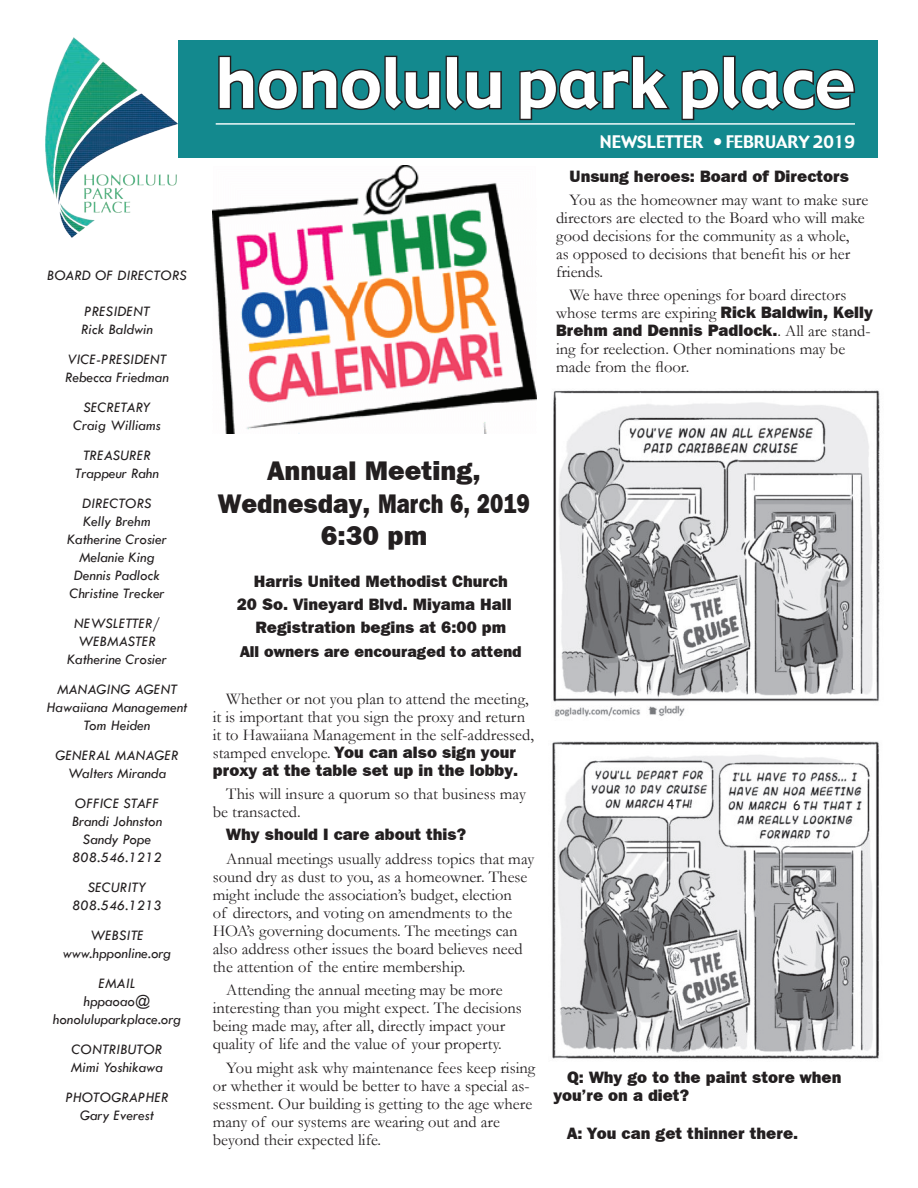
<style>
.page{position:relative;width:918px;height:1188px;background:#fff}
.page>*{position:absolute;margin:0;border:0;box-sizing:border-box;transform-origin:0 0}
.t1{font:67.8px "Gadget";color:#fff}
.t2{font:800 27px/32.4px "Franklin Gothic IT Cby BT";color:#231f20;text-align:center}
.t3{font:16.95px "Gadget";color:#fff}
.t4{font:16.5px/18px "Garamond";color:#231f20}
.t5{font:800 16.5px/18px "Franklin Gothic IT Cby BT";color:#231f20}
.t6{font:800 15.75px "Franklin Gothic IT Cby BT";color:#231f20}
.t7{font:italic 15px/18px "Tw Cen";color:#231f20;text-align:center}
.t8{font:12.6px "Comic Sans MS";color:#231f20}
.s1{font-family:"Franklin Gothic IT Cby BT";font-weight:800}
.s2{font-family:"Garamond";font-weight:400}
</style>
<div class="page">
<div style="left:87px;top:40px;width:791px;height:118px;background:#13898e"></div>
<img style="left:45px;top:37px;width:132px;height:201px">
<hr style="left:216px;top:123px;width:639px;height:2px;background:#fff">
<svg style="left:218px;top:55px;width:284px;height:56px"></svg>
<svg style="left:519px;top:55px;width:151px;height:66px"></svg>
<svg style="left:681px;top:55px;width:175px;height:66px"></svg>
<img style="left:213px;top:165px;width:324px;height:268px">
<img style="left:553px;top:390px;width:327px;height:327px">
<img style="left:552px;top:741px;width:327px;height:318px">
<div style="left:666px;top:798px;width:10px;height:13px;background:#fff"></div>
<div style="left:791px;top:800px;width:12px;height:13px;background:#fff"></div>
<p class="t7" style="left:47px;top:266px;width:142px">BOARD OF DIRECTORS</p>
<p class="t7" style="left:81px;top:302px;width:73px;text-align:left">PRESIDENT<br>Rick Baldwin</p>
<p class="t7" style="left:65px;top:350px;width:105px;text-align:left">VICE-PRESIDENT<br>Rebecca Friedman</p>
<p class="t7" style="left:73px;top:398px;width:89px">SECRETARY<br>Craig Williams</p>
<p class="t7" style="left:75px;top:446px;width:86px">TREASURER<br>Trappeur Rahn</p>
<p class="t7" style="left:67px;top:494px;width:101px">DIRECTORS<br>Kelly Brehm<br>Katherine Crosier<br>Melanie King<br>Dennis Padlock<br>Christine Trecker</p>
<p class="t7" style="left:67px;top:614px;width:101px">NEWSLETTER/<br>WEBMASTER<br>Katherine Crosier</p>
<p class="t7" style="left:47px;top:680px;width:142px">MANAGING AGENT<br>Hawaiiana Management<br>Tom Heiden</p>
<p class="t7" style="left:55px;top:746px;width:125px">GENERAL MANAGER<br>Walters Miranda</p>
<p class="t7" style="left:72px;top:794px;width:92px">OFFICE STAFF<br>Brandi Johnston<br>Sandy Pope<br>808.546.1212</p>
<p class="t7" style="left:72px;top:878px;width:91px">SECURITY<br>808.546.1213</p>
<p class="t7" style="left:63px;top:926px;width:110px">WEBSITE www.hpponline.org</p>
<p class="t7" style="left:53px;top:974px;width:130px">EMAIL<br>hppaoao@ honoluluparkplace.org</p>
<p class="t7" style="left:71px;top:1040px;width:94px;text-align:left">CONTRIBUTOR<br>Mimi Yoshikawa</p>
<p class="t7" style="left:65px;top:1088px;width:105px">PHOTOGRAPHER<br>Gary Everest</p>
<h1 class="t1" style="left:216px;top:39px;width:641px">honolulu park place</h1>
<p class="t3" style="left:600px;top:130px;width:257px">NEWSLETTER • FEBRUARY 2019</p>
<p class="t5" style="left:570px;top:166px;width:281px">Unsung heroes: Board of Directors</p>
<p class="t4" style="left:556px;top:190px;width:314px;text-indent:13px">You as the homeowner may want to make sure directors are elected to the Board who will make good decisions for the community as a whole,<br>as opposed to decisions that benefit his or her friends.</p>
<p class="t4" style="left:556px;top:286px;width:318px;text-indent:13px">We have three openings for board directors whose terms are expiring <span class="s1">Rick Baldwin, Kelly</span></p>
<p class="t5" style="left:556px;top:321px;width:316px">Brehm and Dennis Padlock.<span class="s2">. All are stand-</span></p>
<p class="t4" style="left:556px;top:340px;width:291px">ing for reelection. Other nominations may be made from the floor.</p>
<h2 class="t2" style="left:218px;top:454px;width:313px">Annual Meeting,<br>Wednesday, March 6, 2019<br>6:30 pm</h2>
<p class="t5" style="left:254px;top:571px;width:256px">Harris United Methodist Church</p>
<p class="t5" style="left:237px;top:595px;width:276px">20 So. Vineyard Blvd. Miyama Hall</p>
<p class="t5" style="left:255px;top:618px;width:252px">Registration begins at 6:00 pm</p>
<p class="t6" style="left:240px;top:641px;width:283px">All owners are encouraged to attend</p>
<p class="t4" style="left:213px;top:689px;width:323px;text-align:center">Whether or not you plan to attend the meeting,<br>it is important that you sign the proxy and return it to Hawaiiana Management in the self-addressed,</p>
<p class="t5" style="left:213px;top:742px;width:307px"><span class="s2">stamped envelope.</span> You can also sign your proxy at the table set up in the lobby.</p>
<p class="t4" style="left:213px;top:784px;width:315px;text-indent:13px">This will insure a quorum so that business may be transacted.</p>
<p class="t5" style="left:226px;top:825px;width:241px">Why should I care about this?</p>
<p class="t4" style="left:213px;top:849px;width:323px;text-indent:13px">Annual meetings usually address topics that may sound dry as dust to you, as a homeowner. These might include the association’s budget, election<br>of directors, and voting on amendments to the HOA’s governing documents. The meetings can also address other issues the board believes need the attention of the entire membership.</p>
<p class="t4" style="left:213px;top:981px;width:311px;text-indent:13px">Attending the annual meeting may be more interesting than you might expect. The decisions being made may, after all, directly impact your quality of life and the value of your property.</p>
<p class="t4" style="left:213px;top:1058px;width:324px;text-indent:13px">You might ask why maintenance fees keep rising or whether it would be better to have a special as&shy;sessment. Our building is getting to the age where many of our systems are wearing out and are beyond their expected life.</p>
<p class="t8" style="left:667px;top:795px;width:9px">4</p>
<p class="t8" style="left:793px;top:796px;width:9px">6</p>
<p class="t5" style="left:554px;top:1068px;width:289px;text-indent:13px">Q: Why go to the paint store when you’re on a diet?</p>
<p class="t5" style="left:567px;top:1124px;width:233px">A: You can get thinner there.</p>
</div>
